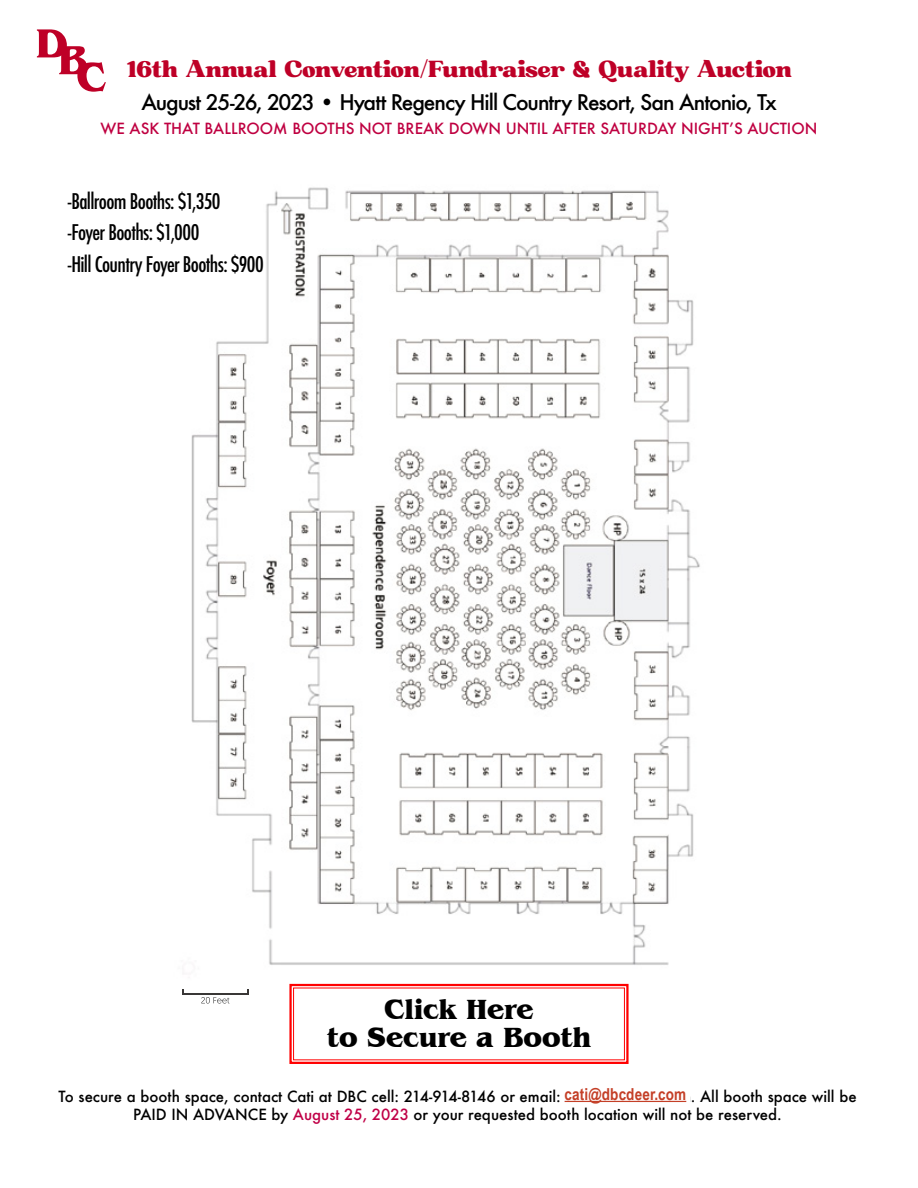
<style>
.page{position:relative;width:918px;height:1188px;background:#fff}
.page>*{position:absolute;margin:0;border:0;box-sizing:border-box;transform-origin:0 0}
.t1{font:700 28.5px/28.5px "Benguiat IT Cby BT";letter-spacing:-.005em;color:#000;text-align:center}
.t2{font:22.5px "Bugaki";letter-spacing:-.025em;color:#be0027}
.t3{font:500 condensed 21px/31.5px "Futura";letter-spacing:-.03em;color:#000}
.t4{font:500 21px "Futura";letter-spacing:-.05em;color:#000}
.t5{font:700 16.5px "Arial Narrow";letter-spacing:.005em;color:#c43f27}
.t6{font:500 15px/18px "Futura";color:#000;text-align:center}
.t7{font:500 15px "Futura";color:#bf0041}
.s1{color:#c00047}
</style>
<div class="page">
<img style="left:191px;top:187px;width:509px;height:778px">
<svg style="left:37px;top:29px;width:69px;height:63px"></svg>
<svg style="left:182px;top:983px;width:447px;height:81px"></svg>
<hr style="left:565px;top:1101px;width:121px;height:1px;background:#c43f27">
<h2 class="t2" style="left:127px;top:54px;width:667px">16th Annual Convention/Fundraiser &amp; Quality Auction</h2>
<h3 class="t4" style="left:141px;top:88px;width:637px">August 25-26, 2023 • Hyatt Regency Hill Country Resort, San Antonio, Tx</h3>
<p class="t7" style="left:101px;top:118px;width:718px">WE ASK THAT BALLROOM BOOTHS NOT BREAK DOWN UNTIL AFTER SATURDAY NIGHTʼS AUCTION</p>
<h3 class="t3" style="left:68px;top:185px;width:198px">-Ballroom Booths: $1,350<br>-Foyer Booths: $1,000<br>-Hill Country Foyer Booths: $900</h3>
<h1 class="t1" style="left:327px;top:994px;width:266px">Click Here<br>to Secure a Booth</h1>
<p class="t5" style="left:565px;top:1081px;width:123px">cati@dbcdeer.com</p>
<p class="t6" style="left:58px;top:1087px;width:800px">To secure a booth space, contact Cati at DBC cell: 214-914-8146 or email: cati@dbcdeer.com. All booth space will be<br>PAID IN ADVANCE by <span class="s1">August 25, 2023</span> or your requested booth location will not be reserved.</p>
</div>
